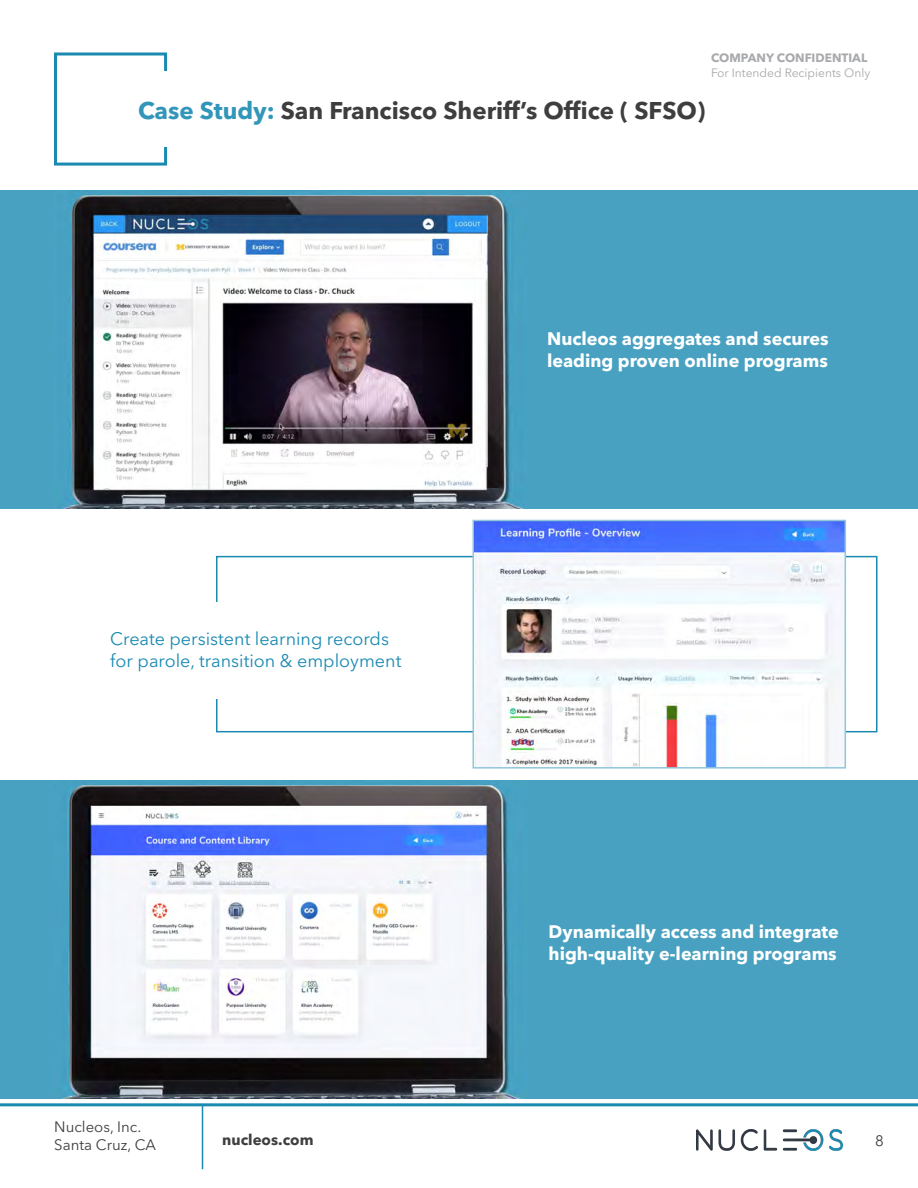
<style>
.page{position:relative;width:918px;height:1188px;background:#fff}
.page>*{position:absolute;margin:0;border:0;box-sizing:border-box;transform-origin:0 0}
.t1{font:700 24px "Avenir Next Cyr";color:#3e3e3f}
.t2{font:700 18px/21.6px "Avenir Next Cyr";color:#fff}
.t3{font:18px/21.6px "Avenir Next Cyr";color:#1a8ab1}
.t4{font:15px/18px "Avenir Next Cyr";color:#3e3e3f}
.t5{font:700 15px "Avenir Next Cyr";color:#3e3e3f}
.t6{font:12px "Avenir Next Cyr";color:#a8a9ad}
.t7{font:700 12px "Avenir Next Cyr";color:#a8a9ad}
.s1{color:#3196b9}
</style>
<div class="page">
<img style="left:697px;top:1130px;width:146px;height:21px">
<hr style="left:0;top:1103px;width:918px;height:3px;background:#1a8ab1">
<hr style="left:202px;top:1105px;width:1px;height:64px;background:#1a8ab1">
<div style="left:54px;top:52px;width:113px;height:114px;border:3px solid #1a8ab1"></div>
<div style="left:120px;top:71px;width:249px;height:76px;background:#fff"></div>
<div style="left:216px;top:556px;width:662px;height:176px;background:#fff;border:2px solid #1a8ab1"></div>
<div style="left:176px;top:603px;width:149px;height:96px;background:#fff"></div>
<div style="left:0;top:190px;width:918px;height:319px;background:#48a1c1"></div>
<div style="left:0;top:780px;width:918px;height:318px;background:#48a1c1"></div>
<img style="left:63px;top:190px;width:460px;height:318px">
<img style="left:64px;top:784px;width:456px;height:314px">
<img style="left:475px;top:523px;width:368px;height:243px">
<div style="left:472px;top:520px;width:374px;height:249px;border:2px solid #8fc6d9"></div>
<p class="t7" style="left:711px;top:51px;width:158px">COMPANY CONFIDENTIAL</p>
<p class="t6" style="left:711px;top:65px;width:161px">For Intended Recipients Only</p>
<h1 class="t1" style="left:138px;top:96px;width:568px"><span class="s1">Case Study:</span> San Francisco Sheriff’s Office ( SFSO)</h1>
<p class="t3" style="left:110px;top:628px;width:293px">Create persistent learning records for parole, transition &amp; employment</p>
<p class="t4" style="left:54px;top:1118px;width:103px">Nucleos, Inc.<br>Santa Cruz, CA</p>
<p class="t5" style="left:222px;top:1131px;width:93px">nucleos.com</p>
<p class="t2" style="left:547px;top:328px;width:283px">Nucleos aggregates and secures leading proven online programs</p>
<p class="t2" style="left:549px;top:921px;width:292px">Dynamically access and integrate high-quality e-learning programs</p>
<p class="t4" style="left:875px;top:1132px;width:10px">8</p>
</div>
